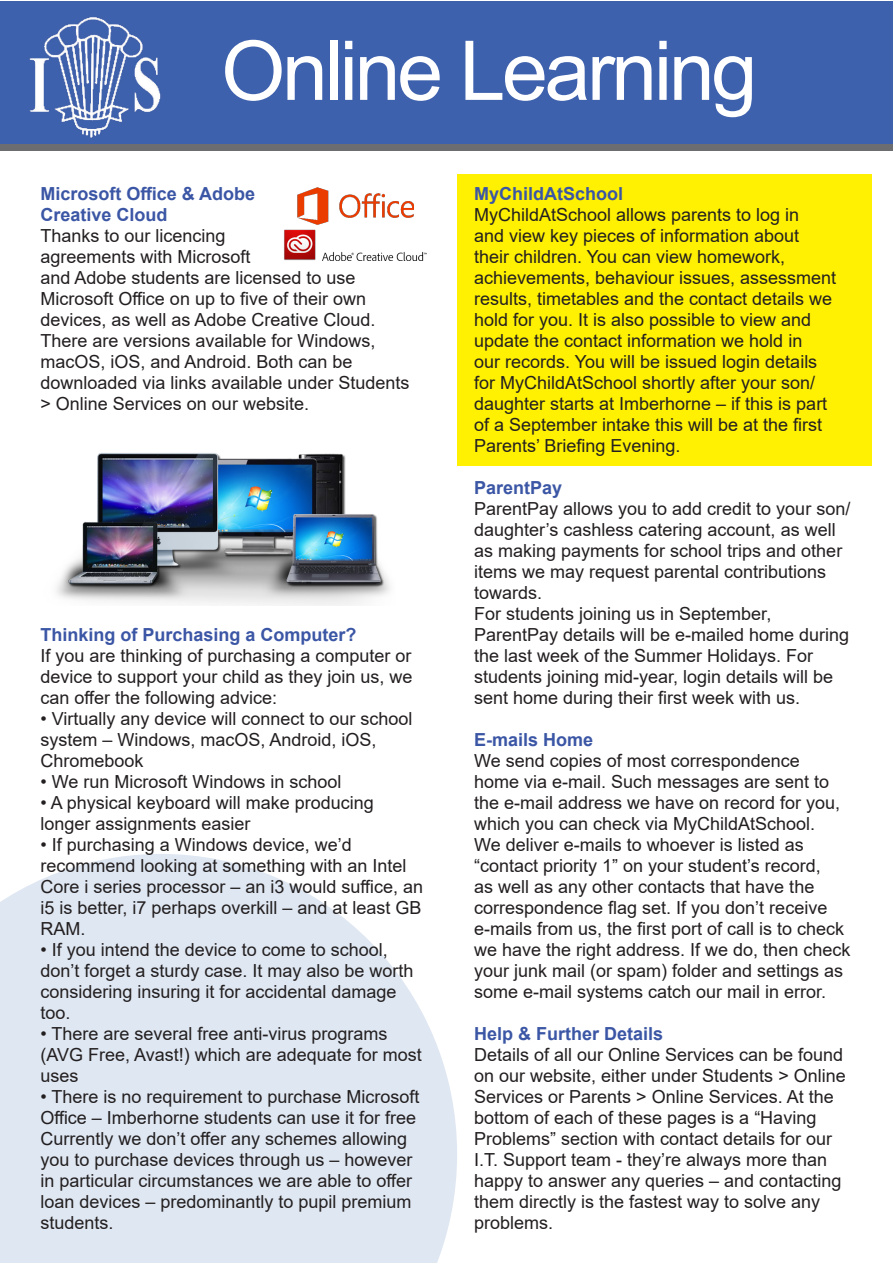
<style>
.page{position:relative;width:893px;height:1263px;background:#fff}
.page>*{position:absolute;margin:0;border:0;box-sizing:border-box;transform-origin:0 0}
.t1{font:82.5px "Arial";letter-spacing:-.04em;color:#fff}
.t2{font:18px/21px "Arial";color:#231f20}
.t3{font:700 18px/21px "Arial";color:#3b56a5}
</style>
<div class="page">
<svg style="left:0;top:854px;width:457px;height:409px;background:#e2e9f3"></svg>
<div style="left:457px;top:174px;width:415px;height:292px;background:#fff101"></div>
<div style="left:0;top:1px;width:893px;height:144px;background:#3e61ad"></div>
<div style="left:0;top:145px;width:893px;height:6px;background:#6c6d70"></div>
<img style="left:298px;top:187px;width:116px;height:38px">
<img style="left:284px;top:229px;width:32px;height:31px">
<img style="left:322px;top:251px;width:105px;height:9px">
<img style="left:56px;top:453px;width:334px;height:152px">
<p class="t1" style="left:221px;top:14px;width:538px">Online Learning</p>
<p class="t3" style="left:40px;top:184px;width:216px">Microsoft Office &amp; Adobe<br>Creative Cloud</p>
<p class="t2" style="left:40px;top:225px;width:371px">Thanks to our licencing<br>agreements with Microsoft<br>and Adobe students are licensed to use Microsoft Office on up to five of their own devices, as well as Adobe Creative Cloud.<br>There are versions available for Windows, macOS, iOS, and Android. Both can be downloaded via links available under Students &gt; Online Services on our website.</p>
<p class="t3" style="left:40px;top:625px;width:318px">Thinking of Purchasing a Computer?</p>
<p class="t2" style="left:40px;top:645px;width:374px;text-align:justify">If you are thinking of purchasing a computer or device to support your child as they join us, we can offer the following advice:</p>
<p class="t2" style="left:40px;top:708px;width:374px">• Virtually any device will connect to our school system – Windows, macOS, Android, iOS,<br>Chromebook</p>
<p class="t2" style="left:40px;top:771px;width:303px">• We run Microsoft Windows in school</p>
<p class="t2" style="left:40px;top:792px;width:335px">• A physical keyboard will make producing longer assignments easier</p>
<p class="t2" style="left:40px;top:834px;width:384px">• If purchasing a Windows device, we’d recommend looking at something with an Intel Core i series processor – an i3 would suffice, an i5 is better, i7 perhaps overkill – and at least GB RAM.</p>
<p class="t2" style="left:40px;top:939px;width:375px">• If you intend the device to come to school, don’t forget a sturdy case. It may also be worth considering insuring it for accidental damage too.</p>
<p class="t2" style="left:40px;top:1023px;width:383px">• There are several free anti-virus programs (AVG Free, Avast!) which are adequate for most uses</p>
<p class="t2" style="left:40px;top:1086px;width:381px">• There is no requirement to purchase Microsoft<br>Office – Imberhorne students can use it for free</p>
<p class="t2" style="left:40px;top:1128px;width:374px">Currently we don’t offer any schemes allowing you to purchase devices through us – however in particular circumstances we are able to offer loan devices – predominantly to pupil premium students.</p>
<p class="t3" style="left:474px;top:184px;width:151px">MyChildAtSchool</p>
<p class="t2" style="left:474px;top:204px;width:364px">MyChildAtSchool allows parents to log in<br>and view key pieces of information about their children. You can view homework, achievements, behaviour issues, assessment results, timetables and the contact details we hold for you. It is also possible to view and update the contact information we hold in<br>our records. You will be issued login details for MyChildAtSchool shortly after your son/ daughter starts at Imberhorne – if this is part of a September intake this will be at the first Parents’ Briefing Evening.</p>
<p class="t3" style="left:474px;top:478px;width:90px">ParentPay</p>
<p class="t2" style="left:474px;top:498px;width:378px">ParentPay allows you to add credit to your son/ daughter’s cashless catering account, as well as making payments for school trips and other items we may request parental contributions towards.</p>
<p class="t2" style="left:474px;top:603px;width:377px">For students joining us in September, ParentPay details will be e-mailed home during the last week of the Summer Holidays. For students joining mid-year, login details will be sent home during their first week with us.</p>
<p class="t3" style="left:474px;top:730px;width:121px">E-mails Home</p>
<p class="t2" style="left:474px;top:750px;width:378px">We send copies of most correspondence<br>home via e-mail. Such messages are sent to the e-mail address we have on record for you, which you can check via MyChildAtSchool.<br>We deliver e-mails to whoever is listed as “contact priority 1” on your student’s record,<br>as well as any other contacts that have the correspondence flag set. If you don’t receive e-mails from us, the first port of call is to check we have the right address. If we do, then check your junk mail (or spam) folder and settings as some e-mail systems catch our mail in error.</p>
<p class="t3" style="left:474px;top:1024px;width:191px">Help &amp; Further Details</p>
<p class="t2" style="left:474px;top:1044px;width:373px">Details of all our Online Services can be found on our website, either under Students &gt; Online Services or Parents &gt; Online Services. At the bottom of each of these pages is a “Having Problems” section with contact details for our I.T. Support team - they’re always more than happy to answer any queries – and contacting them directly is the fastest way to solve any problems.</p>
</div>
